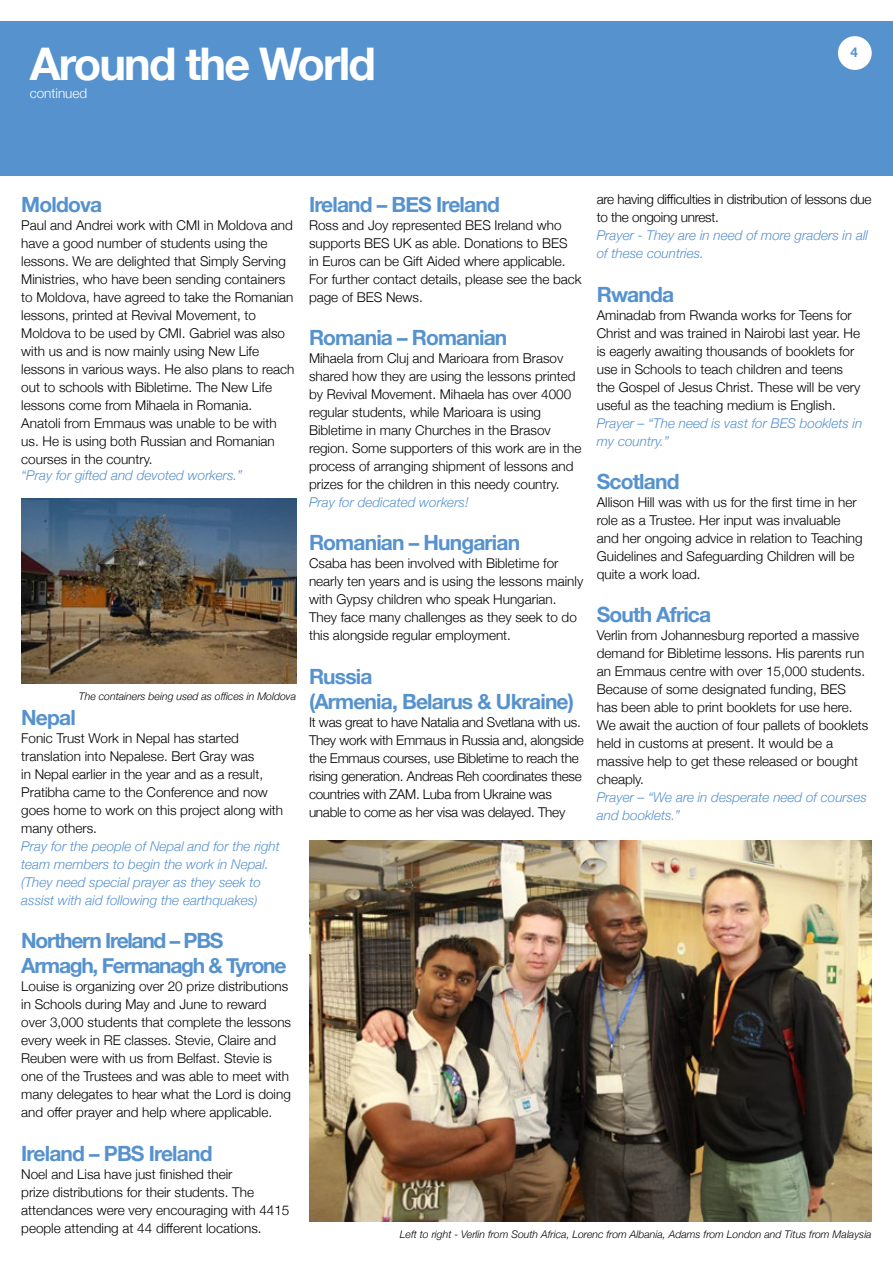
<style>
.page{position:relative;width:893px;height:1263px;background:#fff}
.page>*{position:absolute;margin:0;border:0;box-sizing:border-box;transform-origin:0 0}
.t1{font:700 45px "Helvetica Neue";letter-spacing:-.04em;color:#fff}
.t2{font:700 21px/25.2px "Helvetica Neue";letter-spacing:-.04em;color:#5692ce}
.t3{font:700 21px/25.2px "Helvetica Neue";letter-spacing:-.06em;color:#5692ce}
.t4{font:300 13.5px/18px "Helvetica Neue";color:#000}
.t5{font:italic 300 13.5px/18px "Helvetica Neue";color:#5692ce}
.t6{font:300 13.5px/18px "Helvetica Neue";letter-spacing:-.02em;color:#000}
.t7{font:300 13.5px "Helvetica Neue";color:#fff}
.t8{font:700 13.5px "Helvetica Neue";color:#5692ce}
.t9{font:italic 300 10.5px "Helvetica Neue";color:#000}
</style>
<div class="page">
<img style="left:21px;top:499px;width:275px;height:184px">
<div style="left:0;top:21px;width:893px;height:155px;background:#5692ce"></div>
<div style="left:838px;top:36px;width:34px;height:34px;background:#fff;border-radius:50%"></div>
<img style="left:309px;top:840px;width:563px;height:381px">
<h1 class="t1" style="left:30px;top:29px;width:348px">Around the World</h1>
<p class="t7" style="left:30px;top:82px;width:59px">continued</p>
<p class="t8" style="left:850px;top:42px;width:9px">4</p>
<h2 class="t2" style="left:21px;top:192px;width:82px">Moldova</h2>
<p class="t4" style="left:21px;top:215px;width:275px">Paul and Andrei work with CMI in Moldova and have a good number of students using the lessons. We are delighted that Simply Serving Ministries, who have been sending containers to Moldova, have agreed to take the Romanian lessons, printed at Revival Movement, to Moldova to be used by CMI. Gabriel was also with us and is now mainly using New Life lessons in various ways. He also plans to reach out to schools with Bibletime. The New Life lessons come from Mihaela in Romania.<br>Anatoli from Emmaus was unable to be with us. He is using both Russian and Romanian courses in the country.</p>
<p class="t5" style="left:21px;top:465px;width:223px">“Pray for gifted and devoted workers.”</p>
<p class="t9" style="left:79px;top:688px;width:219px">The containers being used as offices in Moldova</p>
<h2 class="t2" style="left:21px;top:705px;width:56px">Nepal</h2>
<p class="t4" style="left:21px;top:728px;width:263px">Fonic Trust Work in Nepal has started translation into Nepalese. Bert Gray was<br>in Nepal earlier in the year and as a result, Pratibha came to the Conference and now goes home to work on this project along with many others.</p>
<p class="t5" style="left:21px;top:836px;width:260px">Pray for the people of Nepal and for the right team members to begin the work in Nepal. (They need special prayer as they seek to assist with aid following the earthquakes)</p>
<h2 class="t3" style="left:21px;top:928px;width:267px">Northern Ireland – PBS<br>Armagh, Fermanagh &amp; Tyrone</h2>
<p class="t4" style="left:21px;top:976px;width:271px">Louise is organizing over 20 prize distributions in Schools during May and June to reward over 3,000 students that complete the lessons every week in RE classes. Stevie, Claire and Reuben were with us from Belfast. Stevie is one of the Trustees and was able to meet with many delegates to hear what the Lord is doing and offer prayer and help where applicable.</p>
<h2 class="t2" style="left:21px;top:1141px;width:193px">Ireland – PBS Ireland</h2>
<p class="t4" style="left:21px;top:1164px;width:270px">Noel and Lisa have just finished their<br>prize distributions for their students. The attendances were very encouraging with 4415 people attending at 44 different locations.</p>
<h2 class="t2" style="left:309px;top:192px;width:192px">Ireland – BES Ireland</h2>
<p class="t4" style="left:309px;top:215px;width:274px">Ross and Joy represented BES Ireland who supports BES UK as able. Donations to BES<br>in Euros can be Gift Aided where applicable.<br>For further contact details, please see the back page of BES News.</p>
<h2 class="t2" style="left:309px;top:325px;width:200px">Romania – Romanian</h2>
<p class="t4" style="left:309px;top:348px;width:274px">Mihaela from Cluj and Marioara from Brasov shared how they are using the lessons printed by Revival Movement. Mihaela has over 4000 regular students, while Marioara is using Bibletime in many Churches in the Brasov region. Some supporters of this work are in the process of arranging shipment of lessons and prizes for the children in this needy country.</p>
<p class="t5" style="left:309px;top:492px;width:161px">Pray for dedicated workers!</p>
<h2 class="t2" style="left:309px;top:531px;width:213px">Romanian – Hungarian</h2>
<p class="t4" style="left:309px;top:553px;width:276px">Csaba has been involved with Bibletime for nearly ten years and is using the lessons mainly with Gypsy children who speak Hungarian.<br>They face many challenges as they seek to do this alongside regular employment.</p>
<h2 class="t2" style="left:309px;top:664px;width:267px">Russia<br>(Armenia, Belarus &amp; Ukraine)</h2>
<p class="t6" style="left:309px;top:712px;width:276px">It was great to have Natalia and Svetlana with us.<br>They work with Emmaus in Russia and, alongside the Emmaus courses, use Bibletime to reach the rising generation. Andreas Reh coordinates these countries with ZAM. Luba from Ukraine was unable to come as her visa was delayed. They</p>
<p class="t6" style="left:597px;top:190px;width:276px">are having difficulties in distribution of lessons due to the ongoing unrest.</p>
<p class="t5" style="left:597px;top:226px;width:273px">Prayer - They are in need of more graders in all of these countries.</p>
<h2 class="t2" style="left:597px;top:282px;width:79px">Rwanda</h2>
<p class="t4" style="left:597px;top:305px;width:265px">Aminadab from Rwanda works for Teens for Christ and was trained in Nairobi last year. He is eagerly awaiting thousands of booklets for use in Schools to teach children and teens the Gospel of Jesus Christ. These will be very useful as the teaching medium is English.</p>
<p class="t5" style="left:597px;top:413px;width:267px">Prayer – “The need is vast for BES booklets in my country.”</p>
<h2 class="t2" style="left:597px;top:469px;width:84px">Scotland</h2>
<p class="t4" style="left:597px;top:492px;width:267px">Allison Hill was with us for the first time in her role as a Trustee. Her input was invaluable and her ongoing advice in relation to Teaching Guidelines and Safeguarding Children will be quite a work load.</p>
<h2 class="t2" style="left:597px;top:602px;width:116px">South Africa</h2>
<p class="t4" style="left:597px;top:625px;width:273px">Verlin from Johannesburg reported a massive demand for Bibletime lessons. His parents run an Emmaus centre with over 15,000 students.<br>Because of some designated funding, BES has been able to print booklets for use here.<br>We await the auction of four pallets of booklets held in customs at present. It would be a massive help to get these released or bought cheaply.</p>
<p class="t5" style="left:597px;top:787px;width:272px">Prayer – “We are in desperate need of courses and booklets.”</p>
<p class="t9" style="left:400px;top:1225px;width:473px">Left to right - Verlin from South Africa, Lorenc from Albania, Adams from London and Titus from Malaysia</p>
</div>
